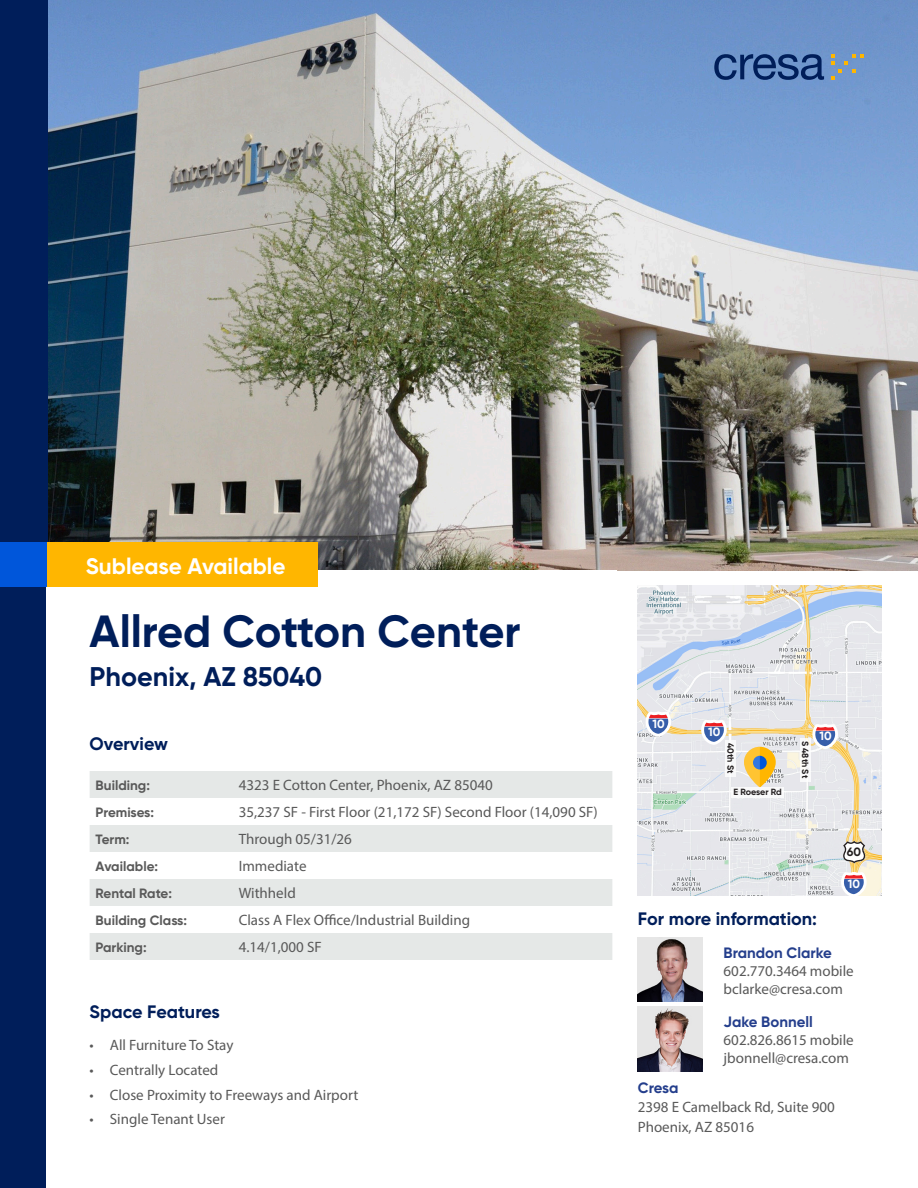
<style>
.page{position:relative;width:918px;height:1188px;background:#fff}
.page>*{position:absolute;margin:0;border:0;box-sizing:border-box;transform-origin:0 0}
.Building_Name{font:700 45px "Gilroy";letter-spacing:-.005em;color:#001e5a}
.City_State_Zip{font:700 27px "Gilroy";color:#001e5a}
.Yellow_Bar_Header{font:700 22.5px "Gilroy";color:#fff}
.t1{font:700 18px "Gilroy";color:#001e5a}
.Table_Text{font:15px "Myriad Pro";color:#595959}
.Body_Text{font:15px/18px "Myriad Pro";color:#595959}
.t2{font:700 15px "Gilroy";letter-spacing:-.015em;color:#243e8c}
.t3{font:700 13.5px "Gilroy";color:#595959}
.t4{font:700 12px "Gilroy";color:#fff}
.t5{font:700 12px "Gilroy";color:#231f20}
.t6{font:700 9px "Gilroy";letter-spacing:-.01em;color:#231f20}
.s1{font-family:"Gilroy";font-weight:700;color:#243e8c}
</style>
<div class="page">
<div style="left:0;top:0;width:49px;height:1188px;background:#001e5a"></div>
<img style="left:49px;top:0;width:869px;height:570px">
<div style="left:46px;top:570px;width:571px;height:618px;background:#fff"></div>
<div style="left:46px;top:542px;width:272px;height:45px;background:#ffb600"></div>
<div style="left:0;top:542px;width:46px;height:45px;background:#0056da"></div>
<img style="left:638px;top:585px;width:244px;height:311px">
<svg style="left:744px;top:747px;width:32px;height:41px"></svg>
<div style="left:753px;top:756px;width:14px;height:14px;background:#0056da;border-radius:50%"></div>
<svg style="left:744px;top:747px;width:16px;height:40px"></svg>
<img style="left:638px;top:1007px;width:65px;height:65px">
<svg style="left:90px;top:771px;width:522px;height:135px;fill:#e5e8e7"></svg>
<div style="left:90px;top:933px;width:522px;height:27px;background:#e5e8e7"></div>
<svg style="left:714px;top:54px;width:110px;height:26px;background:#40639c"></svg>
<svg style="left:831px;top:54px;width:33px;height:26px"></svg>
<img style="left:638px;top:937px;width:65px;height:65px">
<div style="left:732px;top:787px;width:52px;height:10px;background:#fff"></div>
<div style="left:800px;top:738px;width:11px;height:43px;background:#fff"></div>
<div style="left:725px;top:740px;width:11px;height:36px;background:#fff"></div>
<svg style="left:646px;top:711px;width:25px;height:26px"></svg>
<svg style="left:701px;top:719px;width:26px;height:26px"></svg>
<svg style="left:813px;top:724px;width:25px;height:26px"></svg>
<svg style="left:841px;top:872px;width:26px;height:24px"></svg>
<svg style="left:842px;top:841px;width:24px;height:22px"></svg>
<p class="Yellow_Bar_Header" style="left:86px;top:552px;width:201px">Sublease Available</p>
<p class="Building_Name" style="left:90px;top:603px;width:432px">Allred Cotton Center</p>
<p class="City_State_Zip" style="left:90px;top:660px;width:234px">Phoenix, AZ 85040</p>
<p class="t1" style="left:90px;top:732px;width:80px">Overview</p>
<p class="t3" style="left:96px;top:777px;width:56px">Building:</p>
<p class="Table_Text" style="left:239px;top:776px;width:256px">4323 E Cotton Center, Phoenix, AZ 85040</p>
<p class="t3" style="left:96px;top:804px;width:60px">Premises:</p>
<p class="Table_Text" style="left:239px;top:803px;width:361px">35,237 SF - First Floor (21,172 SF) Second Floor (14,090 SF)</p>
<p class="t3" style="left:96px;top:831px;width:35px">Term:</p>
<p class="Table_Text" style="left:239px;top:830px;width:115px">Through 05/31/26</p>
<p class="t3" style="left:96px;top:858px;width:64px">Available:</p>
<p class="Table_Text" style="left:239px;top:857px;width:69px">Immediate</p>
<p class="t3" style="left:96px;top:885px;width:78px">Rental Rate:</p>
<p class="Table_Text" style="left:239px;top:884px;width:59px">Withheld</p>
<p class="t3" style="left:96px;top:912px;width:93px">Building Class:</p>
<p class="Table_Text" style="left:239px;top:911px;width:233px">Class A Flex Office/Industrial Building</p>
<p class="t3" style="left:96px;top:939px;width:53px">Parking:</p>
<p class="Table_Text" style="left:239px;top:938px;width:85px">4.14/1,000 SF</p>
<p class="t1" style="left:90px;top:1000px;width:132px">Space Features</p>
<p class="Table_Text" style="left:90px;top:1036px;width:145px">• All Furniture To Stay</p>
<p class="Table_Text" style="left:90px;top:1061px;width:130px">• Centrally Located</p>
<p class="Table_Text" style="left:90px;top:1085px;width:270px">• Close Proximity to Freeways and Airport</p>
<p class="Table_Text" style="left:90px;top:1110px;width:137px">• Single Tenant User</p>
<p class="t4" style="left:652px;top:716px;width:14px">10</p>
<p class="t4" style="left:708px;top:724px;width:14px">10</p>
<p class="t4" style="left:819px;top:729px;width:14px">10</p>
<p class="t6" style="left:736px;top:743px;width:32px;rotate:90deg">40th St</p>
<p class="t6" style="left:811px;top:741px;width:39px;rotate:90deg">S 48th St</p>
<p class="t6" style="left:733px;top:786px;width:50px">E Roeser Rd</p>
<p class="t1" style="left:638px;top:908px;width:181px">For more information:</p>
<p class="t5" style="left:847px;top:844px;width:16px">60</p>
<p class="t4" style="left:848px;top:876px;width:14px">10</p>
<p class="Body_Text" style="left:724px;top:943px;width:132px"><span class="s1">Brandon Clarke<br></span>602.770.3464 mobile</p>
<p class="Body_Text" style="left:724px;top:979px;width:121px">bclarke@cresa.com</p>
<p class="Body_Text" style="left:724px;top:1013px;width:132px"><span class="s1">Jake Bonnell<br></span>602.826.8615 mobile</p>
<p class="Body_Text" style="left:724px;top:1049px;width:127px">jbonnell@cresa.com</p>
<p class="t2" style="left:638px;top:1078px;width:42px">Cresa</p>
<p class="Body_Text" style="left:638px;top:1098px;width:199px">2398 E Camelback Rd, Suite 900</p>
<p class="Body_Text" style="left:638px;top:1118px;width:118px">Phoenix, AZ 85016</p>
</div>
